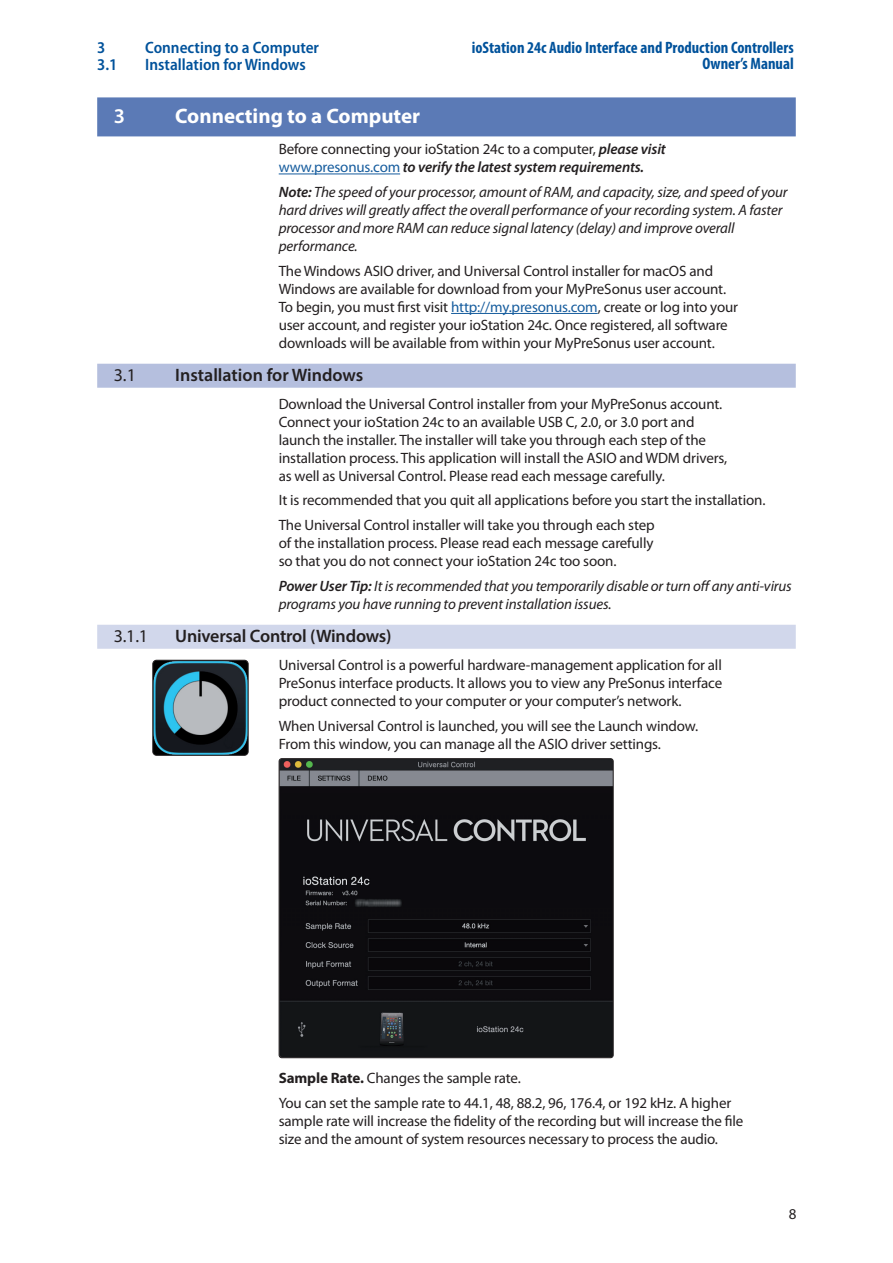
<style>
.page{position:relative;width:893px;height:1263px;background:#fff}
.page>*{position:absolute;margin:0;border:0;box-sizing:border-box;transform-origin:0 0}
.t1{font:700 21px "Myriad Pro";color:#fff}
.t2{font:600 21px "Myriad Pro";color:#fff}
.t3{font:600 18px "Myriad Pro";letter-spacing:-.01em;color:#231f20}
.t4{font:18px "Myriad Pro";color:#231f20}
.t5{font:700 condensed 16.5px/16.5px "Myriad Pro";color:#01529b;text-align:right}
.t6{font:600 semi-condensed 16.5px "Myriad Pro";color:#01529b}
.t7{font:15px/18px "Myriad Pro";letter-spacing:-.01em;color:#231f20}
.t8{font:italic 15px/18px "Myriad Pro";letter-spacing:-.01em;color:#231f20}
.t9{font:italic 600 15px/18px "Myriad Pro";letter-spacing:-.01em;color:#231f20}
.s1{font-weight:400;font-style:normal}
.s2{font-weight:400;font-style:normal;color:#175d9e}
.s3{font-weight:600}
.s4{color:#175d9e}
.s5{font-weight:700}
</style>
<div class="page">
<div style="left:97px;top:97px;width:699px;height:39px;background:#5b7ab6"></div>
<hr style="left:279px;top:174px;width:121px;height:1px;background:#175d9e">
<hr style="left:451px;top:313px;width:147px;height:1px;background:#175d9e">
<div style="left:97px;top:364px;width:699px;height:24px;background:#b5bfde"></div>
<div style="left:97px;top:625px;width:699px;height:24px;background:#d1d7eb"></div>
<img style="left:279px;top:760px;width:333px;height:298px">
<div style="left:279px;top:758px;width:335px;height:300px;border:1px solid #231f20;border-radius:3px"></div>
<img style="left:153px;top:660px;width:95px;height:94px">
<div style="left:152px;top:660px;width:97px;height:96px;border:1px solid #231f20;border-radius:4px"></div>
<p class="t6" style="left:97px;top:38px;width:10px">3</p>
<p class="t6" style="left:145px;top:38px;width:175px">Connecting to a Computer</p>
<p class="t6" style="left:97px;top:54px;width:22px">3.1</p>
<p class="t6" style="left:145px;top:54px;width:162px">Installation for Windows</p>
<p class="t5" style="left:472px;top:39px;width:323px">ioStation 24c Audio Interface and Production Controllers<br>Owner’s Manual</p>
<h1 class="t2" style="left:114px;top:103px;width:13px">3</h1>
<h1 class="t1" style="left:175px;top:104px;width:247px">Connecting to a Computer</h1>
<p class="t9" style="left:279px;top:141px;width:389px"><span class="s1">Before connecting your ioStation 24c to a computer,</span> please visit <span class="s2">www.presonus.com</span> to verify the latest system requirements.</p>
<p class="t8" style="left:279px;top:183px;width:510px"><span class="s3">Note:</span> The speed of your processor, amount of RAM, and capacity, size, and speed of your hard drives will greatly affect the overall performance of your recording system. A faster processor and more RAM can reduce signal latency (delay) and improve overall performance.</p>
<p class="t7" style="left:279px;top:262px;width:461px">The Windows ASIO driver, and Universal Control installer for macOS and Windows are available for download from your MyPreSonus user account.<br>To begin, you must first visit <span class="s4">http://my.presonus.com</span>, create or log into your user account, and register your ioStation 24c. Once registered, all software downloads will be available from within your MyPreSonus user account.</p>
<p class="t4" style="left:114px;top:365px;width:24px">3.1</p>
<p class="t3" style="left:175px;top:363px;width:190px">Installation for Windows</p>
<p class="t7" style="left:279px;top:395px;width:450px">Download the Universal Control installer from your MyPreSonus account.<br>Connect your ioStation 24c to an available USB C, 2.0, or 3.0 port and launch the installer. The installer will take you through each step of the installation process. This application will install the ASIO and WDM drivers, as well as Universal Control. Please read each message carefully.</p>
<p class="t7" style="left:279px;top:488px;width:488px;line-height:24.8px">It is recommended that you quit all applications before you start the installation.<br>The Universal Control installer will take you through each step</p>
<p class="t7" style="left:279px;top:534px;width:376px">of the installation process. Please read each message carefully so that you do not connect your ioStation 24c too soon.</p>
<p class="t8" style="left:279px;top:577px;width:515px"><span class="s3">Power User Tip:</span> It is recommended that you temporarily disable or turn off any anti-virus programs you have running to prevent installation issues.</p>
<p class="t4" style="left:114px;top:626px;width:36px">3.1.1</p>
<p class="t3" style="left:175px;top:624px;width:218px">Universal Control (Windows)</p>
<p class="t7" style="left:279px;top:656px;width:445px;text-align:justify">Universal Control is a powerful hardware-management application for all PreSonus interface products. It allows you to view any PreSonus interface product connected to your computer or your computer’s network.</p>
<p class="t7" style="left:279px;top:717px;width:421px">When Universal Control is launched, you will see the Launch window.<br>From this window, you can manage all the ASIO driver settings.</p>
<p class="t7" style="left:279px;top:1066px;width:454px;line-height:24.8px"><span class="s5">Sample Rate.</span> Changes the sample rate.<br>You can set the sample rate to 44.1, 48, 88.2, 96, 176.4, or 192 kHz. A higher</p>
<p class="t7" style="left:279px;top:1112px;width:466px">sample rate will increase the fidelity of the recording but will increase the file size and the amount of system resources necessary to process the audio.</p>
<p class="t7" style="left:789px;top:1205px;width:9px">8</p>
</div>
